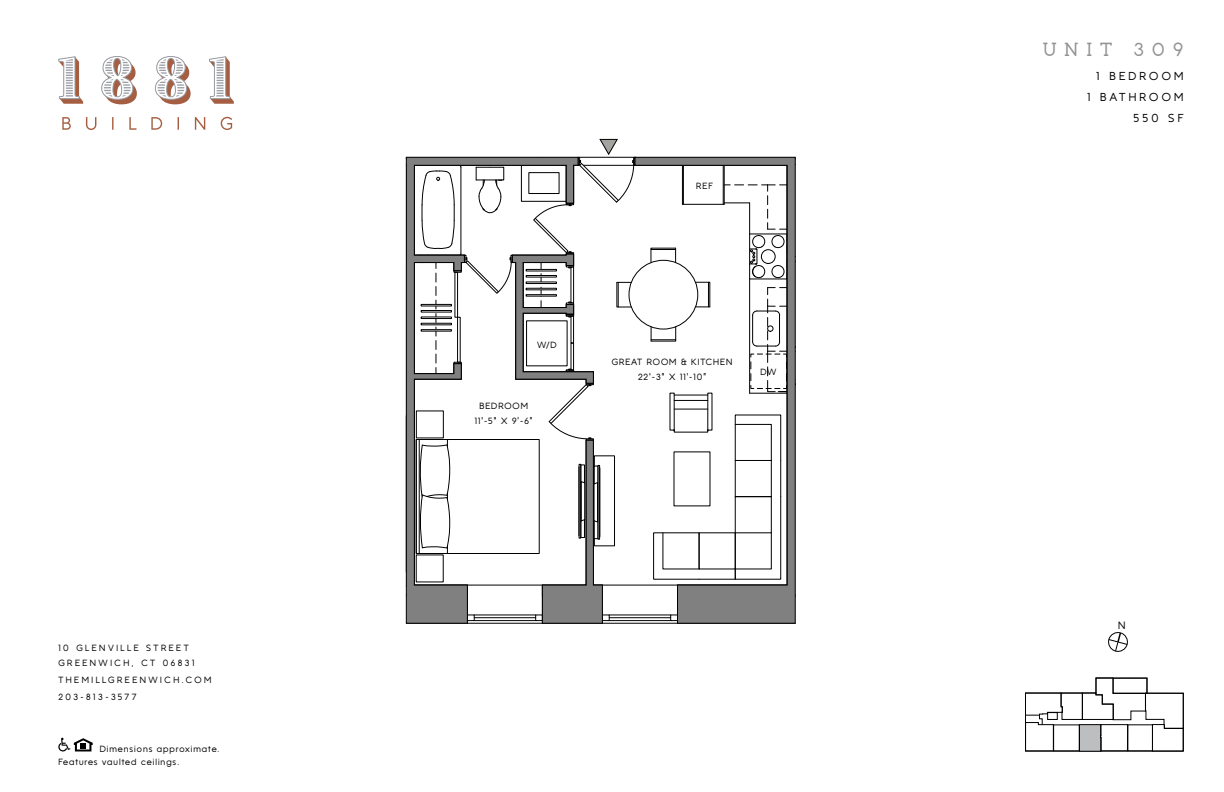
<style>
.page{position:relative;width:1224px;height:792px;background:#fff}
.page>*{position:absolute;margin:0;border:0;box-sizing:border-box;transform-origin:0 0}
.t1{font:500 19.1px "Toma Slab";letter-spacing:.4em;color:#919491}
.t2{font:500 11.5px/21px "Kontora";letter-spacing:.28em;color:#000;text-align:right}
.t3{font:500 10.6px "Kontora";color:#000}
.t4{font:500 9px "Kontora";letter-spacing:.11em;color:#000}
.t5{font:500 9px/15px "Kontora";letter-spacing:.28em;color:#000}
.t6{font:500 9px "Kontora";letter-spacing:.265em;color:#000}
</style>
<div class="page">
<svg style="left:58px;top:738px;width:35px;height:14px"></svg>
<svg style="left:62px;top:117px;width:170px;height:13px"></svg>
<svg style="left:58px;top:56px;width:176px;height:48px"></svg>
<svg style="left:1108px;top:632px;width:20px;height:20px"></svg>
<svg style="left:406px;top:139px;width:390px;height:485px"></svg>
<svg style="left:1025px;top:677px;width:159px;height:75px"></svg>
<p class="t5" style="left:58px;top:641px;width:138px">10 GLENVILLE STREET<br>GREENWICH, CT 06831</p>
<p class="t6" style="left:58px;top:691px;width:79px">203-813-3577</p>
<p class="t5" style="left:58px;top:672px;width:155px">THEMILLGREENWICH.COM</p>
<p class="t4" style="left:100px;top:743px;width:121px">Dimensions approximate.</p>
<p class="t4" style="left:58px;top:756px;width:122px">Features vaulted ceilings.</p>
<p class="t4" style="left:696px;top:180px;width:18px">REF</p>
<p class="t4" style="left:537px;top:339px;width:21px">W/D</p>
<p class="t4" style="left:479px;top:400px;width:50px">BEDROOM</p>
<p class="t4" style="left:475px;top:415px;width:59px">11'-5" X 9’-6”</p>
<p class="t4" style="left:612px;top:357px;width:122px">GREAT ROOM &amp; KITCHEN</p>
<p class="t4" style="left:638px;top:371px;width:70px">22'-3" X 11’-10”</p>
<p class="t4" style="left:760px;top:366px;width:17px">DW</p>
<h1 class="t1" style="left:1043px;top:34px;width:142px">UNIT 309</h1>
<p class="t2" style="left:1087px;top:65px;width:98px">1 BEDROOM<br>1 BATHROOM<br>550 SF</p>
<p class="t3" style="left:1118px;top:619px;width:9px">N</p>
</div>
